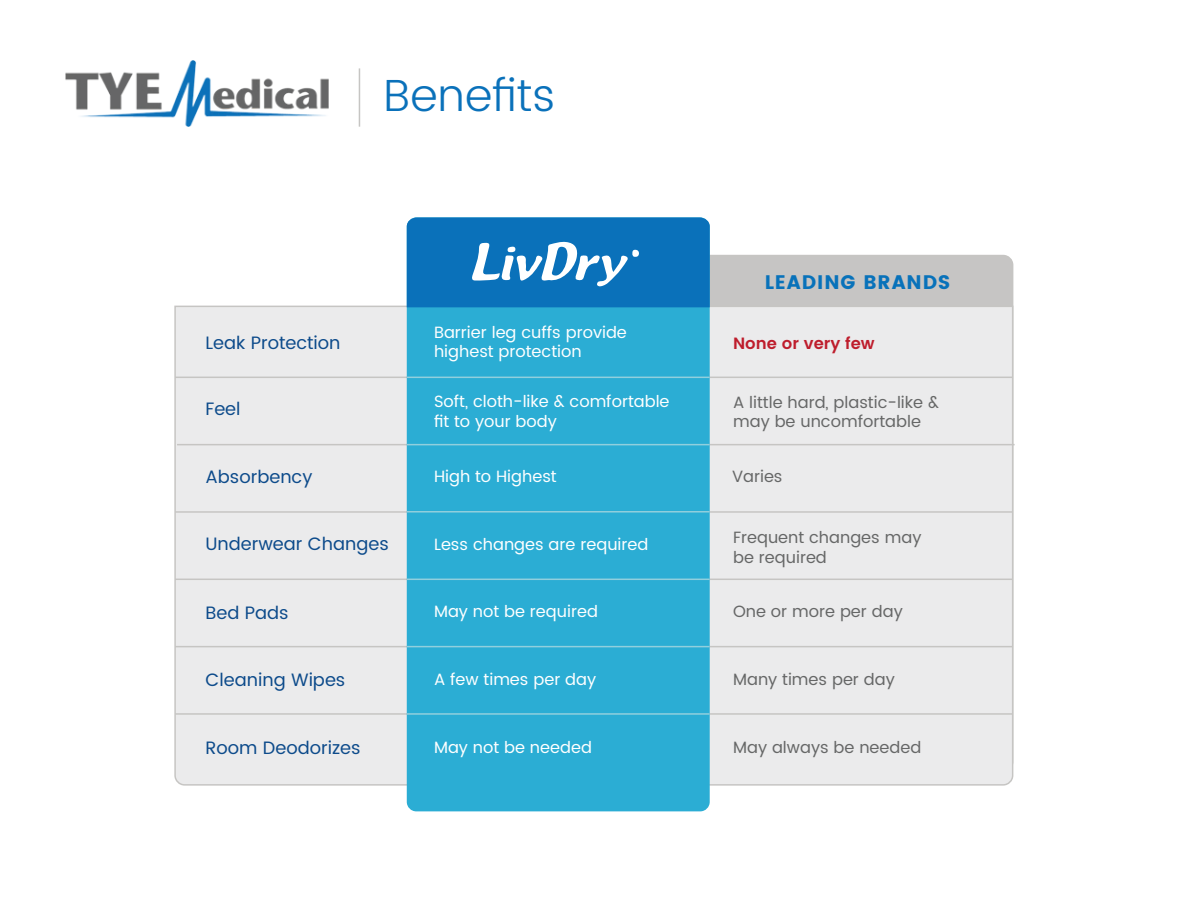
<style>
.page{position:relative;width:1188px;height:918px;background:#fff}
.page>*{position:absolute;margin:0;border:0;box-sizing:border-box;transform-origin:0 0}
.t1{font:300 45px "Poppins";color:#0a71ba}
.t2{font:19.65px "Poppins";letter-spacing:.05em;color:#0872ba}
.t3{font:18px "Poppins";color:#0d4b8b}
.t4{font:16.35px/19.6px "Poppins";color:#fff}
.t5{font:16.35px/19.6px "Poppins";color:#666767}
.t6{font:600 16.35px "Poppins";color:#be1d2c}
</style>
<div class="page">
<img style="left:66px;top:61px;width:263px;height:66px">
<div style="left:710px;top:254px;width:304px;height:51px;background:#c6c5c4"></div>
<div style="left:174px;top:305px;width:840px;height:481px;background:#ebebec"></div>
<hr style="left:175px;top:377px;width:838px;height:1px;background:#c6c5c3">
<hr style="left:177px;top:444px;width:838px;height:1px;background:#c6c5c3">
<hr style="left:175px;top:511px;width:838px;height:2px;background:#c6c5c3">
<hr style="left:175px;top:579px;width:838px;height:1px;background:#c6c5c3">
<hr style="left:175px;top:646px;width:838px;height:1px;background:#c6c5c3">
<hr style="left:175px;top:713px;width:838px;height:2px;background:#c6c5c3">
<div style="left:407px;top:217px;width:303px;height:594px;background:#2badd4;border-radius:9px"></div>
<svg style="left:407px;top:217px;width:303px;height:90px;background:#1f7dc0"></svg>
<hr style="left:407px;top:377px;width:303px;height:1px;background:#91cfdd">
<hr style="left:407px;top:444px;width:303px;height:1px;background:#91cfdd">
<hr style="left:407px;top:511px;width:303px;height:2px;background:#91cfdd">
<hr style="left:407px;top:579px;width:303px;height:1px;background:#91cfdd">
<hr style="left:407px;top:646px;width:303px;height:1px;background:#91cfdd">
<hr style="left:407px;top:713px;width:303px;height:2px;background:#91cfdd">
<hr style="left:359px;top:68px;width:1px;height:59px;background:#c6c5c3">
<h1 class="t1" style="left:384px;top:63px;width:173px">Benefits</h1>
<p class="t3" style="left:206px;top:329px;width:137px">Leak Protection</p>
<p class="t4" style="left:434px;top:323px;width:194px">Barrier leg cuffs provide highest protection</p>
<p class="t4" style="left:434px;top:392px;width:237px">Soft, cloth-like &amp; comfortable fit to your body</p>
<p class="t4" style="left:434px;top:467px;width:124px">High to Highest</p>
<p class="t3" style="left:206px;top:395px;width:37px">Feel</p>
<p class="t3" style="left:206px;top:464px;width:108px">Absorbency</p>
<p class="t2" style="left:765px;top:271px;width:187px">LEADING BRANDS</p>
<p class="t6" style="left:733px;top:331px;width:143px">None or very few</p>
<p class="t5" style="left:733px;top:393px;width:207px">A little hard, plastic-like &amp; may be uncomfortable</p>
<p class="t5" style="left:732px;top:467px;width:52px">Varies</p>
<p class="t3" style="left:206px;top:531px;width:185px">Underwear Changes</p>
<p class="t3" style="left:206px;top:600px;width:85px">Bed Pads</p>
<p class="t4" style="left:434px;top:535px;width:216px">Less changes are required</p>
<p class="t5" style="left:733px;top:528px;width:190px">Frequent changes may be required</p>
<p class="t4" style="left:434px;top:602px;width:165px">May not be required</p>
<p class="t5" style="left:733px;top:602px;width:171px">One or more per day</p>
<p class="t3" style="left:206px;top:667px;width:141px">Cleaning Wipes</p>
<p class="t4" style="left:434px;top:670px;width:164px">A few times per day</p>
<p class="t5" style="left:733px;top:670px;width:163px">Many times per day</p>
<p class="t3" style="left:206px;top:735px;width:157px">Room Deodorizes</p>
<p class="t4" style="left:434px;top:738px;width:159px">May not be needed</p>
<p class="t5" style="left:733px;top:738px;width:190px">May always be needed</p>
</div>
